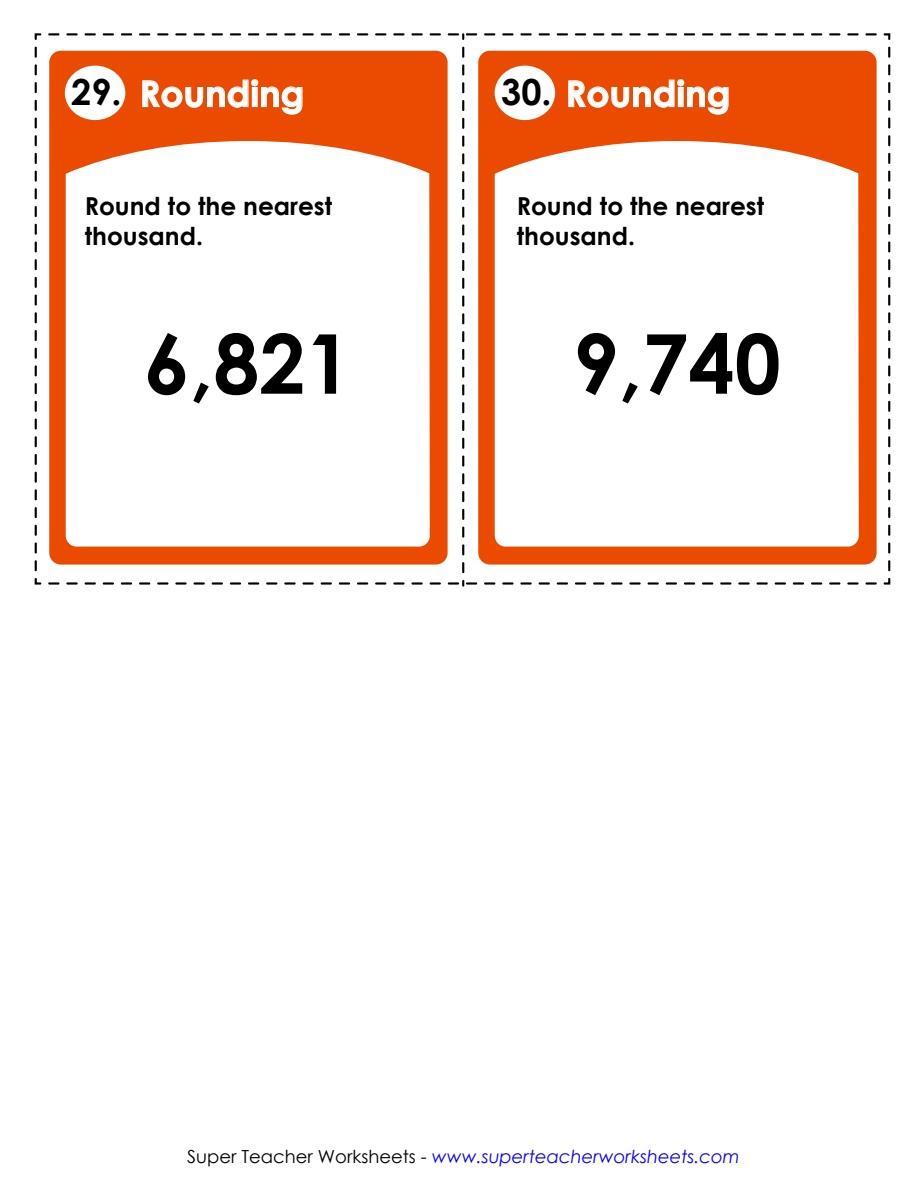
<style>
.page{position:relative;width:918px;height:1188px;background:#fff}
.page>*{position:absolute;margin:0;border:0;box-sizing:border-box;transform-origin:0 0}
.t1{font:700 82.5px "Century Gothic 2";color:#000}
.t2{font:700 36px "Century Gothic 2";color:#fff}
.t3{font:700 24.75px/29.7px "Century Gothic 2";color:#000}
.t4{font:italic 18px "Century Gothic 2";color:#00f}
.s1{color:#000}
.s2{font-style:normal;color:#000}
</style>
<div class="page">
<div style="left:49px;top:51px;width:399px;height:514px;background:#ea4b00;border-radius:12px"></div>
<div style="left:66px;top:141px;width:364px;height:406px;background:#fff"></div>
<div style="left:478px;top:51px;width:399px;height:514px;background:#ea4b00;border-radius:12px"></div>
<div style="left:495px;top:141px;width:364px;height:406px;background:#fff"></div>
<svg style="left:884px;top:578px;width:6px;height:7px"></svg>
<svg style="left:35px;top:578px;width:6px;height:7px"></svg>
<svg style="left:35px;top:47px;width:2px;height:524px"></svg>
<svg style="left:35px;top:33px;width:6px;height:7px"></svg>
<svg style="left:884px;top:33px;width:6px;height:7px"></svg>
<svg style="left:888px;top:47px;width:2px;height:524px"></svg>
<svg style="left:48px;top:580px;width:829px;height:7px"></svg>
<svg style="left:462px;top:47px;width:2px;height:526px"></svg>
<svg style="left:48px;top:33px;width:829px;height:7px"></svg>
<div style="left:495px;top:66px;width:60px;height:54px;background:#fff;border-radius:50%"></div>
<div style="left:65px;top:66px;width:60px;height:54px;background:#fff;border-radius:50%"></div>
<svg style="left:142px;top:79px;width:160px;height:36px"></svg>
<svg style="left:568px;top:79px;width:160px;height:36px"></svg>
<h2 class="t2" style="left:71px;top:66px;width:235px"><span class="s1">29.</span> Rounding</h2>
<h2 class="t2" style="left:501px;top:66px;width:231px"><span class="s1">30.</span> Rounding</h2>
<h3 class="t3" style="left:85px;top:191px;width:249px">Round to the nearest thousand.</h3>
<h1 class="t1" style="left:144px;top:301px;width:209px">6,821</h1>
<h3 class="t3" style="left:517px;top:191px;width:249px">Round to the nearest thousand.</h3>
<h1 class="t1" style="left:573px;top:301px;width:209px">9,740</h1>
<p class="t4" style="left:187px;top:1144px;width:554px"><span class="s2">Super Teacher Worksheets -</span> www.superteacherworksheets.com</p>
</div>
